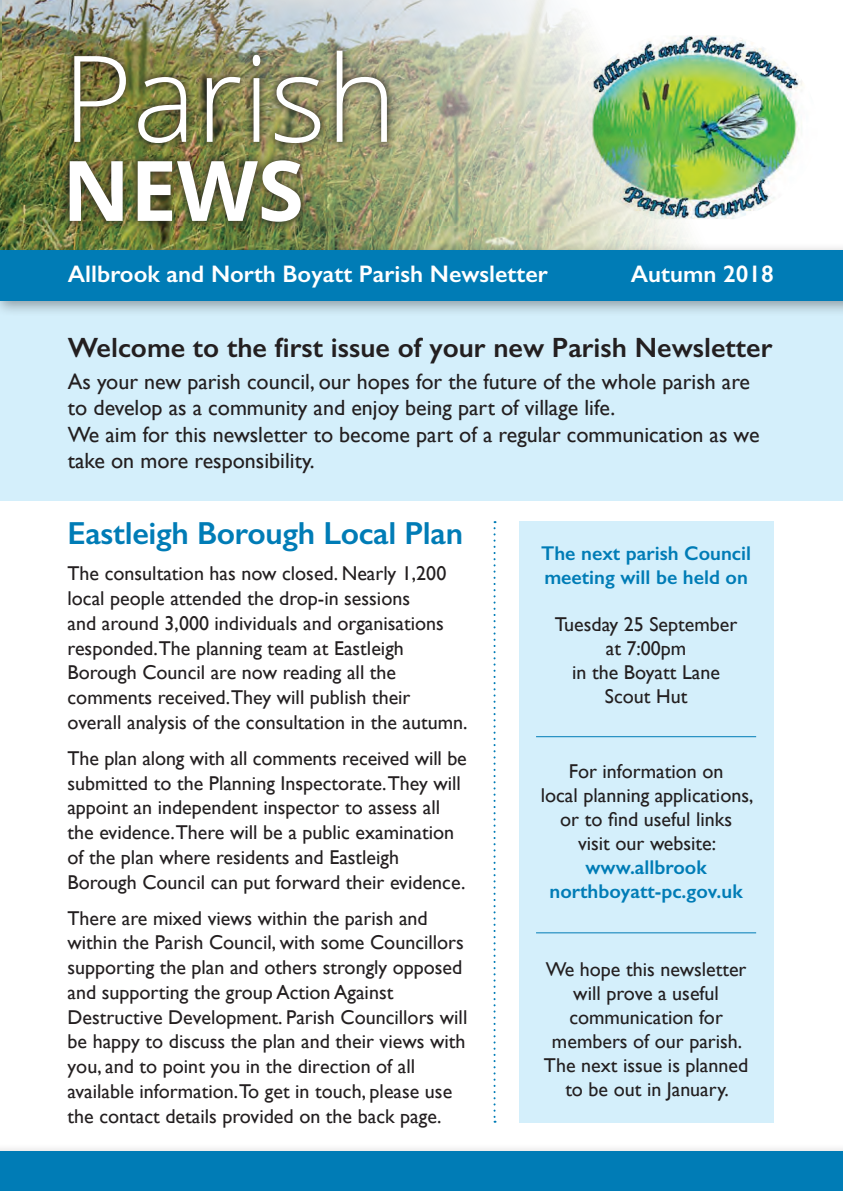
<style>
.page{position:relative;width:843px;height:1191px;background:#fff}
.page>*{position:absolute;margin:0;border:0;box-sizing:border-box;transform-origin:0 0}
.t1{font:300 120px "Open Sans";color:#fff}
.t2{font:700 83.6px "Open Sans";color:#fff}
.t3{font:600 32px "Gill Sans";letter-spacing:-.01em;color:#007cb6}
.t4{font:600 28px "Gill Sans";color:#231f20}
.t5{font:600 24px "Gill Sans";color:#fff}
.t6{font:22px/26.4px "Gill Sans";color:#231f20}
.t7{font:20px/24.8px "Gill Sans";color:#231f20;text-align:center}
.t8{font:600 20px/24px "Gill Sans";color:#007cb6}
</style>
<div class="page">
<div style="left:0;top:295px;width:843px;height:206px;background:#d4effb"></div>
<img style="left:0;top:0;width:688px;height:243px">
<img style="left:573px;top:36px;width:230px;height:183px">
<div style="left:0;top:243px;width:843px;height:74px;background:#231f20;opacity:.4"></div>
<div style="left:0;top:251px;width:843px;height:50px;background:#007cb6"></div>
<div style="left:0;top:1143px;width:843px;height:48px;background:#f8f7f8"></div>
<div style="left:0;top:1151px;width:843px;height:40px;background:#007cb6"></div>
<div style="left:60px;top:41px;width:337px;height:190px;background:#231f20;opacity:.75"></div>
<svg style="left:493px;top:521px;width:2px;height:602px"></svg>
<img style="left:0;top:0;width:2px;height:102px">
<div style="left:0;top:102px;width:15px;height:75px;background:#231f20;opacity:.4"></div>
<div style="left:519px;top:521px;width:254px;height:602px;background:#d4effb"></div>
<hr style="left:536px;top:736px;width:220px;height:1px;background:#007cb6">
<hr style="left:536px;top:932px;width:220px;height:1px;background:#007cb6">
<h1 class="t1" style="left:62px;top:16px;width:336px">Parish</h1>
<h2 class="t2" style="left:62px;top:132px;width:243px">NEWS</h2>
<p class="t5" style="left:68px;top:259px;width:481px">Allbrook and North Boyatt Parish Newsletter</p>
<p class="t5" style="left:630px;top:259px;width:144px">Autumn 2018</p>
<h3 class="t4" style="left:68px;top:330px;width:706px">Welcome to the first issue of your new Parish Newsletter</h3>
<p class="t6" style="left:68px;top:368px;width:693px">As your new parish council, our hopes for the future of the whole parish are to develop as a community and enjoy being part of village life.<br>We aim for this newsletter to become part of a regular communication as we take on more responsibility.</p>
<h3 class="t3" style="left:68px;top:514px;width:397px">Eastleigh Borough Local Plan</h3>
<p class="t7" style="left:68px;top:561px;width:401px;text-align:left">The consultation has now closed. Nearly 1,200 local people attended the drop-in sessions<br>and around 3,000 individuals and organisations responded. The planning team at Eastleigh Borough Council are now reading all the comments received. They will publish their overall analysis of the consultation in the autumn.</p>
<p class="t7" style="left:68px;top:746px;width:401px;text-align:left">The plan along with all comments received will be submitted to the Planning Inspectorate. They will appoint an independent inspector to assess all the evidence. There will be a public examination of the plan where residents and Eastleigh Borough Council can put forward their evidence.</p>
<p class="t7" style="left:68px;top:905px;width:401px;text-align:left">There are mixed views within the parish and within the Parish Council, with some Councillors supporting the plan and others strongly opposed and supporting the group Action Against Destructive Development. Parish Councillors will be happy to discuss the plan and their views with you, and to point you in the direction of all available information. To get in touch, please use the contact details provided on the back page.</p>
<p class="t8" style="left:541px;top:541px;width:211px">The next parish Council meeting will be held on</p>
<p class="t7" style="left:555px;top:612px;width:184px;line-height:24px">Tuesday 25 September at 7:00pm<br>in the Boyatt Lane<br>Scout Hut</p>
<p class="t7" style="left:540px;top:760px;width:214px;line-height:24px">For information on<br>local planning applications, or to find useful links<br>visit our website:</p>
<p class="t8" style="left:549px;top:856px;width:195px;text-align:center">www.allbrook northboyatt-pc.gov.uk</p>
<p class="t7" style="left:544px;top:957px;width:206px;line-height:24px">We hope this newsletter will prove a useful communication for members of our parish.<br>The next issue is planned to be out in January.</p>
</div>
